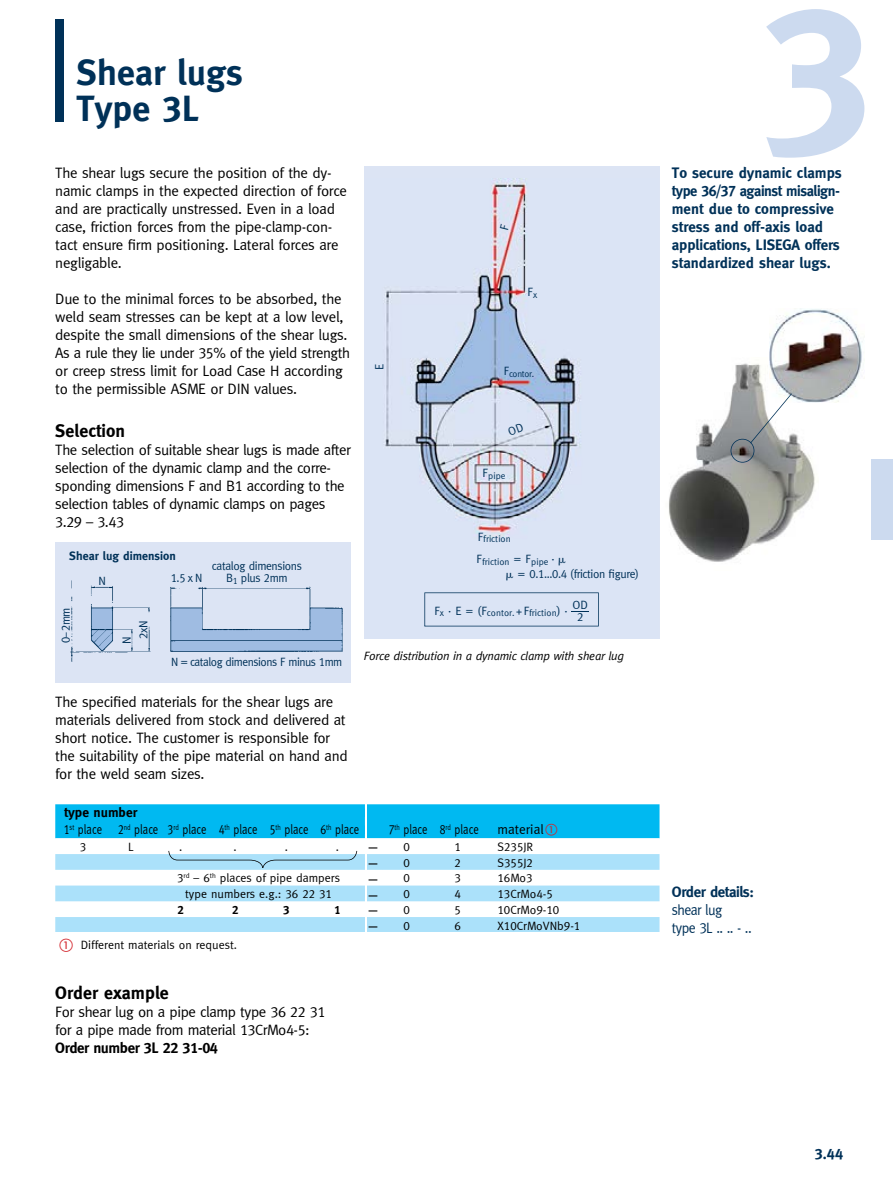
<style>
.page{position:relative;width:893px;height:1187px;background:#fff}
.page>*{position:absolute;margin:0;border:0;box-sizing:border-box;transform-origin:0 0}
.t1{font:210px "Meta LISEGA Bold";color:#ccdaef}
.t2{font:36px/36px "Meta LISEGA Bold";color:#003158}
.t3{font:18px "Meta LISEGA Bold";color:#000}
.t4{font:18px "Meta LISEGA Normal";color:#000}
.t5{font:15px/18px "Meta LISEGA Normal";letter-spacing:-.02em;color:#000}
.t6{font:15px/18px "Meta LISEGA Bold";color:#003158}
.t7{font:15px/18px "Meta LISEGA Normal";letter-spacing:-.04em;color:#003158;scale:.93 1}
.t8{font:15px "Meta LISEGA Bold";letter-spacing:-.03em;color:#000}
.t9{font:15px "Meta LISEGA Bold";letter-spacing:-.03em;color:#003158}
.t10{font:13.5px "Meta LISEGA Normal";color:#000;scale:.8 1}
.t11{font:13.5px "Meta LISEGA Bold";color:#000}
.t12{font:13.5px "Meta LISEGA Normal";color:#000}
.t13{font:12px "Meta LISEGA Normal";color:#000}
.t14{font:12px/12px "Meta LISEGA Normal";letter-spacing:-.03em;color:#003158;text-align:center}
.t15{font:12px "Meta LISEGA Italic";letter-spacing:-.02em;color:#000}
.t16{font:12px "Meta LISEGA Normal";letter-spacing:-.03em;color:#003158;scale:.96 1}
.t17{font:12px "Meta LISEGA Bold";color:#003158}
.t18{font:12px "Meta LISEGA Bold";color:#000}
.t19{font:12px "Meta LISEGA Normal";color:#003158}
.t20{font:9.3px "Meta LISEGA Normal";color:#003158}
.s1{font-size:12px}
</style>
<div class="page">
<div style="left:872px;top:459px;width:21px;height:81px;background:#ccdaef"></div>
<div style="left:55px;top:20px;width:9px;height:102px;background:#003158"></div>
<img style="left:668px;top:363px;width:151px;height:199px">
<img style="left:769px;top:308px;width:94px;height:94px">
<svg style="left:731px;top:393px;width:61px;height:69px"></svg>
<div style="left:364px;top:166px;width:295px;height:472px;background:#dce4f4"></div>
<img style="left:384px;top:179px;width:215px;height:448px">
<svg style="left:424px;top:592px;width:175px;height:34px"></svg>
<img style="left:58px;top:542px;width:291px;height:140px">
<svg style="left:559px;top:558px;width:7px;height:7px"></svg>
<svg style="left:506px;top:572px;width:7px;height:8px"></svg>
<svg style="left:55px;top:804px;width:604px;height:128px"></svg>
<svg style="left:508px;top:423px;width:16px;height:12px"></svg>
<svg style="left:500px;top:223px;width:9px;height:7px"></svg>
<h2 class="t2" style="left:77px;top:55px;width:168px">Shear lugs<br>Type 3L</h2>
<p class="t5" style="left:55px;top:163px;width:293px">The shear lugs secure the position of the dy&shy;namic clamps in the expected direction of force</p>
<p class="t5" style="left:55px;top:199px;width:285px">and are practically unstressed. Even in a load case, friction forces from the pipe-clamp-con&shy;tact ensure firm positioning. Lateral forces are negligable.</p>
<p class="t5" style="left:55px;top:289px;width:296px">Due to the minimal forces to be absorbed, the weld seam stresses can be kept at a low level, despite the small dimensions of the shear lugs.<br>As a rule they lie under 35% of the yield strength or creep stress limit for Load Case H according to the permissible ASME or DIN values.</p>
<p class="t3" style="left:55px;top:420px;width:71px">Selection</p>
<p class="t5" style="left:55px;top:441px;width:297px">The selection of suitable shear lugs is made after selection of the dynamic clamp and the corre&shy;sponding dimensions F and B1 according to the selection tables of dynamic clamps on pages 3.29 – 3.43</p>
<p class="t17" style="left:69px;top:548px;width:108px">Shear lug dimension</p>
<p class="t14" style="left:60px;top:643px;width:37px;rotate:-90deg">0 – 2mm</p>
<p class="t14" style="left:98px;top:574px;width:9px">N</p>
<p class="t14" style="left:171px;top:572px;width:33px">1.5 xN</p>
<p class="t14" style="left:118px;top:639px;width:21px;line-height:16.6px;text-align:left;text-indent:-5px;rotate:-90deg">N<br>2xN</p>
<p class="t14" style="left:212px;top:559px;width:92px">catalog dimensions<br>B<sub>1</sub> plus 2mm</p>
<p class="t16" style="left:171px;top:654px;width:180px">N = catalog dimensions F minus 1mm</p>
<p class="t5" style="left:55px;top:693px;width:294px">The specified materials for the shear lugs are materials delivered from stock and delivered at short notice. The customer is responsible for the suitability of the pipe material on hand and for the weld seam sizes.</p>
<p class="t14" style="left:373px;top:370px;width:8px;rotate:-90deg">E</p>
<p class="t14" style="left:527px;top:286px;width:11px">F<sub>x</sub></p>
<p class="t20" style="left:504px;top:368px;width:32px"><sup>F</sup>contor.</p>
<p class="t20" style="left:483px;top:470px;width:24px"><sup>F</sup>pipe</p>
<p class="t20" style="left:478px;top:533px;width:35px"><sup>F</sup>friction</p>
<p class="t20" style="left:477px;top:556px;width:80px"><sup>F</sup>friction <sup>=</sup> <sup>F</sup>pipe <sup>·</sup></p>
<p class="t14" style="left:517px;top:567px;width:123px">= 0.1...0.4 (friction figure)</p>
<p class="t20" style="left:434px;top:607px;width:155px"><sup>F</sup>x <sup>·</sup> <sup>E</sup> <sup>=</sup> <sup>(F</sup>contor. <sup>+</sup> <sup>F</sup>friction<sup>)</sup> <sup>·</sup> <sup>OD</sup></p>
<p class="t19" style="left:577px;top:610px;width:8px">2</p>
<p class="t15" style="left:364px;top:649px;width:262px">Force distribution in a dynamic clamp with shear lug</p>
<p class="t11" style="left:64px;top:804px;width:75px">type number</p>
<p class="t10" style="left:64px;top:821px;width:371px">1<sup>st</sup> place 2<sup>nd</sup> place 3<sup>rd</sup> place 4<sup>th</sup> place 5<sup>th</sup> place 6<sup>th</sup> place</p>
<p class="t10" style="left:389px;top:821px;width:114px">7<sup>th</sup> place 8<sup>rd</sup> place</p>
<p class="t12" style="left:497px;top:821px;width:48px">material</p>
<p class="t13" style="left:80px;top:839px;width:8px">3</p>
<p class="t13" style="left:128px;top:839px;width:7px">L</p>
<p class="t13" style="left:179px;top:839px;width:5px">.</p>
<p class="t13" style="left:234px;top:839px;width:5px">.</p>
<p class="t13" style="left:285px;top:839px;width:5px">.</p>
<p class="t13" style="left:336px;top:839px;width:5px">.</p>
<p class="t4" style="left:369px;top:836px;width:43px">– <span class="s1">0</span></p>
<p class="t13" style="left:455px;top:839px;width:8px">1</p>
<p class="t13" style="left:497px;top:839px;width:37px">S235JR</p>
<p class="t4" style="left:369px;top:852px;width:43px">– <span class="s1">0</span></p>
<p class="t13" style="left:455px;top:855px;width:8px">2</p>
<p class="t13" style="left:497px;top:855px;width:37px">S355J2</p>
<p class="t13" style="left:177px;top:871px;width:165px">3<sup>rd</sup> – 6<sup>th</sup> places of pipe dampers</p>
<p class="t4" style="left:369px;top:868px;width:43px">– <span class="s1">0</span></p>
<p class="t13" style="left:455px;top:871px;width:8px">3</p>
<p class="t13" style="left:497px;top:871px;width:37px">16Mo3</p>
<p class="t13" style="left:185px;top:887px;width:148px">type numbers e.g.: 36 22 31</p>
<p class="t4" style="left:369px;top:883px;width:43px">– <span class="s1">0</span></p>
<p class="t13" style="left:455px;top:887px;width:8px">4</p>
<p class="t13" style="left:497px;top:887px;width:57px">13CrMo4-5</p>
<p class="t18" style="left:177px;top:902px;width:8px">2</p>
<p class="t18" style="left:232px;top:902px;width:8px">2</p>
<p class="t18" style="left:283px;top:902px;width:8px">3</p>
<p class="t18" style="left:334px;top:902px;width:8px">1</p>
<p class="t4" style="left:369px;top:899px;width:43px">– <span class="s1">0</span></p>
<p class="t13" style="left:455px;top:902px;width:8px">5</p>
<p class="t13" style="left:497px;top:902px;width:63px">10CrMo9-10</p>
<p class="t4" style="left:369px;top:915px;width:43px">– <span class="s1">0</span></p>
<p class="t13" style="left:455px;top:918px;width:8px">6</p>
<p class="t13" style="left:497px;top:918px;width:84px">X10CrMoVNb9-1</p>
<p class="t13" style="left:81px;top:937px;width:158px">Different materials on request.</p>
<p class="t3" style="left:55px;top:982px;width:115px">Order example</p>
<p class="t5" style="left:55px;top:1002px;width:272px">For shear lug on a pipe clamp type 36 22 31 for a pipe made from material 13CrMo4-5:</p>
<p class="t8" style="left:55px;top:1039px;width:164px">Order number 3L 22 31-04</p>
<h1 class="t1" style="left:761px;top:-43px;width:114px">3</h1>
<p class="t6" style="left:672px;top:163px;width:172px">To secure dynamic clamps type 36/37 against misalign&shy;ment due to compressive stress and off-axis load applications, LISEGA offers standardized shear lugs.</p>
<p class="t9" style="left:672px;top:883px;width:84px">Order details:</p>
<p class="t7" style="left:672px;top:900px;width:87px">shear lug<br>type 3L .. .. - ..</p>
<p class="t6" style="left:815px;top:1144px;width:30px">3.44</p>
</div>
